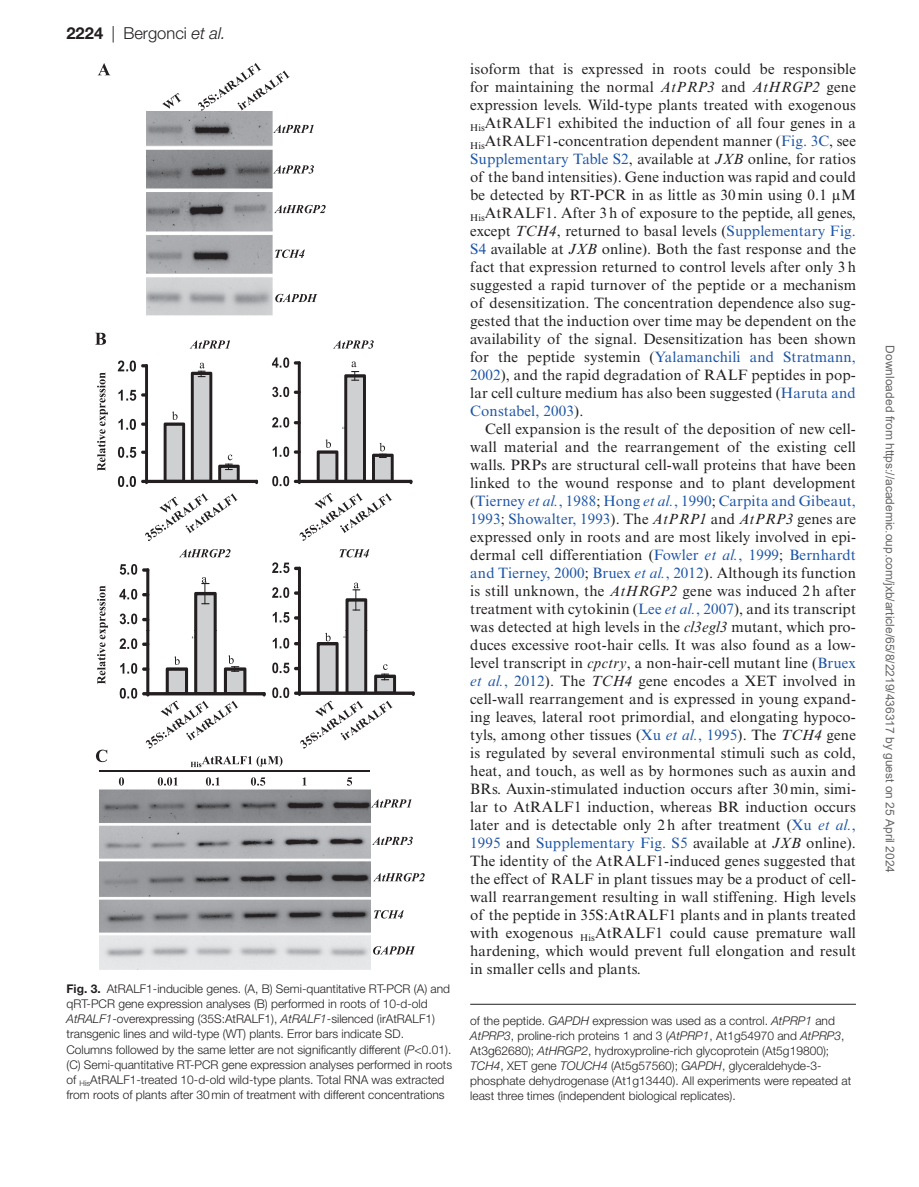
<style>
.page{position:relative;width:919px;height:1187px;background:#fff}
.page>*{position:absolute;margin:0;border:0;box-sizing:border-box;transform-origin:0 0}
.t1{font:300 16.5px "Helvetica Neue LT Std";color:#231f20}
.t2{font:15px/18px "Times New Roman MT Std";letter-spacing:.01em;color:#231f20;text-align:justify}
.t3{font:300 12px/15px "Helvetica Neue LT Std";color:#231f20}
.t4{font:12px "Arial";color:#666}
.s1{font-weight:700}
.s2{font-style:italic}
.s3{color:#1e56a6}
.s4{font-family:"Gandhari Unicode"}
.s5{font-style:italic;color:#1e56a6}
</style>
<div class="page">
<img style="left:99px;top:112px;width:271px;height:857px">
<svg style="left:98px;top:63px;width:12px;height:12px"></svg>
<svg style="left:95px;top:333px;width:11px;height:12px"></svg>
<svg style="left:162px;top:93px;width:19px;height:16px"></svg>
<svg style="left:273px;top:125px;width:40px;height:8px"></svg>
<svg style="left:273px;top:165px;width:41px;height:9px"></svg>
<svg style="left:274px;top:205px;width:51px;height:8px"></svg>
<svg style="left:275px;top:249px;width:30px;height:9px"></svg>
<svg style="left:275px;top:294px;width:42px;height:8px"></svg>
<svg style="left:198px;top:63px;width:92px;height:48px"></svg>
<svg style="left:190px;top:340px;width:184px;height:8px"></svg>
<svg style="left:145px;top:493px;width:93px;height:48px"></svg>
<svg style="left:97px;top:372px;width:11px;height:99px"></svg>
<svg style="left:299px;top:493px;width:93px;height:48px"></svg>
<svg style="left:179px;top:549px;width:51px;height:8px"></svg>
<svg style="left:164px;top:411px;width:21px;height:69px"></svg>
<svg style="left:191px;top:363px;width:21px;height:117px;background:#a3a3a4"></svg>
<svg style="left:218px;top:454px;width:22px;height:26px"></svg>
<hr style="left:145px;top:364px;width:3px;height:119px;background:#231f20;border-radius:2px">
<hr style="left:145px;top:480px;width:113px;height:3px;background:#231f20;border-radius:2px">
<svg style="left:118px;top:476px;width:30px;height:11px"></svg>
<svg style="left:118px;top:447px;width:28px;height:11px"></svg>
<svg style="left:118px;top:419px;width:28px;height:11px"></svg>
<svg style="left:118px;top:389px;width:28px;height:12px"></svg>
<svg style="left:118px;top:360px;width:30px;height:11px"></svg>
<hr style="left:298px;top:361px;width:3px;height:122px;background:#231f20;border-radius:2px">
<hr style="left:298px;top:480px;width:114px;height:3px;background:#231f20;border-radius:2px">
<svg style="left:272px;top:476px;width:29px;height:10px"></svg>
<svg style="left:273px;top:446px;width:28px;height:11px"></svg>
<svg style="left:272px;top:417px;width:29px;height:10px"></svg>
<svg style="left:272px;top:387px;width:29px;height:10px"></svg>
<svg style="left:272px;top:357px;width:29px;height:11px"></svg>
<svg style="left:317px;top:361px;width:49px;height:119px"></svg>
<svg style="left:372px;top:443px;width:21px;height:37px"></svg>
<svg style="left:96px;top:749px;width:11px;height:13px"></svg>
<svg style="left:371px;top:799px;width:40px;height:8px"></svg>
<svg style="left:372px;top:836px;width:41px;height:9px"></svg>
<svg style="left:373px;top:873px;width:51px;height:8px"></svg>
<svg style="left:374px;top:910px;width:29px;height:8px"></svg>
<svg style="left:373px;top:946px;width:42px;height:8px"></svg>
<svg style="left:119px;top:777px;width:146px;height:8px"></svg>
<svg style="left:302px;top:777px;width:50px;height:8px"></svg>
<svg style="left:190px;top:756px;width:92px;height:11px"></svg>
<hr style="left:99px;top:770px;width:270px;height:1px;background:#231f20">
<svg style="left:97px;top:585px;width:11px;height:99px"></svg>
<hr style="left:146px;top:692px;width:120px;height:3px;background:#231f20;border-radius:2px">
<svg style="left:119px;top:564px;width:127px;height:184px"></svg>
<svg style="left:298px;top:691px;width:117px;height:4px"></svg>
<svg style="left:412px;top:691px;width:3px;height:5px"></svg>
<svg style="left:272px;top:549px;width:124px;height:199px"></svg>
<hr style="left:470px;top:1003px;width:385px;height:1px;background:#231f20">
<p class="t1" style="left:66px;top:23px;width:161px"><span class="s1">2224</span> | Bergonci <span class="s2">et al.</span></p>
<p class="t3" style="left:66px;top:981px;width:387px"><span class="s1">Fig. 3.</span> AtRALF1-inducible genes. (A, B) Semi-quantitative RT-PCR (A) and qRT-PCR gene expression analyses (B) performed in roots of 10-d-old <span class="s2">AtRALF1</span>-overexpressing (35S:AtRALF1), <span class="s2">AtRALF1</span>-silenced (irAtRALF1) transgenic lines and wild-type (WT) plants. Error bars indicate SD.<br>Columns followed by the same letter are not significantly different (<span class="s2">P</span>&lt;0.01). (C) Semi-quantitative RT-PCR gene expression analyses performed in roots of <sub>His</sub>AtRALF1-treated 10-d-old wild-type plants. Total RNA was extracted from roots of plants after 30min of treatment with different concentrations</p>
<p class="t2" style="left:470px;top:60px;width:387px">isoform that is expressed in roots could be responsible for maintaining the normal <span class="s2">AtPRP3</span> and <span class="s2">AtHRGP2</span> gene expression levels. Wild-type plants treated with exogenous <sub>His</sub>AtRALF1 exhibited the induction of all four genes in a <sub>His</sub>AtRALF1-concentration dependent manner (<span class="s3">Fig. 3C</span>, see <span class="s3">Supplementary Table S2</span>, available at <span class="s2">JXB</span> online, for ratios of the band intensities). Gene induction was rapid and could be detected by RT-PCR in as little as 30 min using 0.1 <span class="s4">μ</span>M <sub>His</sub>AtRALF1. After 3 h of exposure to the peptide, all genes, except <span class="s2">TCH4</span>, returned to basal levels (<span class="s3">Supplementary Fig.<br>S4</span> available at <span class="s2">JXB</span> online). Both the fast response and the fact that expression returned to control levels after only 3 h suggested a rapid turnover of the peptide or a mechanism of desensitization. The concentration dependence also sug&shy;gested that the induction over time may be dependent on the availability of the signal. Desensitization has been shown for the peptide systemin (<span class="s3">Yalamanchili and Stratmann, 2002</span>), and the rapid degradation of RALF peptides in pop&shy;lar cell culture medium has also been suggested (<span class="s3">Haruta and Constabel, 2003</span>).</p>
<p class="t2" style="left:470px;top:420px;width:387px;text-indent:15px">Cell expansion is the result of the deposition of new cell&shy;wall material and the rearrangement of the existing cell walls. PRPs are structural cell-wall proteins that have been linked to the wound response and to plant development (<span class="s3">Tierney</span> <span class="s5">et al.</span><span class="s3">, 1988</span>; <span class="s3">Hong</span> <span class="s5">et al.</span><span class="s3">, 1990</span>; <span class="s3">Carpita and Gibeaut, 1993</span>; <span class="s3">Showalter, 1993</span>). The <span class="s2">AtPRP1</span> and <span class="s2">AtPRP3</span> genes are expressed only in roots and are most likely involved in epi&shy;dermal cell differentiation (<span class="s3">Fowler</span> <span class="s5">et al.</span><span class="s3">, 1999</span>; <span class="s3">Bernhardt and Tierney, 2000</span>; <span class="s3">Bruex</span> <span class="s5">et al.</span><span class="s3">, 2012</span>). Although its function is still unknown, the <span class="s2">AtHRGP2</span> gene was induced 2 h after treatment with cytokinin (<span class="s3">Lee</span> <span class="s5">et al.</span><span class="s3">, 2007</span>), and its transcript was detected at high levels in the <span class="s2">cl3egl3</span> mutant, which pro&shy;duces excessive root-hair cells. It was also found as a low&shy;level transcript in <span class="s2">cpctry</span>, a non-hair-cell mutant line (<span class="s3">Bruex </span><span class="s5">et al.</span><span class="s3">, 2012</span>). The <span class="s2">TCH4</span> gene encodes a XET involved in cell-wall rearrangement and is expressed in young expand&shy;ing leaves, lateral root primordial, and elongating hypoco&shy;tyls, among other tissues (<span class="s3">Xu</span> <span class="s5">et al.</span><span class="s3">, 1995</span>). The <span class="s2">TCH4</span> gene is regulated by several environmental stimuli such as cold, heat, and touch, as well as by hormones such as auxin and BRs. Auxin-stimulated induction occurs after 30 min, simi&shy;lar to AtRALF1 induction, whereas BR induction occurs later and is detectable only 2 h after treatment (<span class="s3">Xu</span> <span class="s5">et al.</span><span class="s3">, 1995</span> and <span class="s3">Supplementary Fig. S5</span> available at <span class="s2">JXB</span> online).<br>The identity of the AtRALF1-induced genes suggested that the effect of RALF in plant tissues may be a product of cell&shy;wall rearrangement resulting in wall stiffening. High levels of the peptide in 35S:AtRALF1 plants and in plants treated with exogenous <sub>His</sub>AtRALF1 could cause premature wall hardening, which would prevent full elongation and result in smaller cells and plants.</p>
<p class="t3" style="left:470px;top:1012px;width:382px">of the peptide. <span class="s2">GAPDH</span> expression was used as a control. <span class="s2">AtPRP1</span> and <span class="s2">AtPRP3</span>, proline-rich proteins 1 and 3 (<span class="s2">AtPRP1</span>, At1g54970 and <span class="s2">AtPRP3</span>, At3g62680); <span class="s2">AtHRGP2</span>, hydroxyproline-rich glycoprotein (At5g19800); <span class="s2">TCH4</span>, XET gene <span class="s2">TOUCH4</span> (At5g57560); <span class="s2">GAPDH</span>, glyceraldehyde-3- phosphate dehydrogenase (At1g13440). All experiments were repeated at least three times (independent biological replicates).</p>
<p class="t4" style="left:894px;top:345px;width:529px;rotate:90deg">Downloaded from https://academic.oup.com/jxb/article/65/8/2219/436317 by guest on 25 April 2024</p>
</div>
